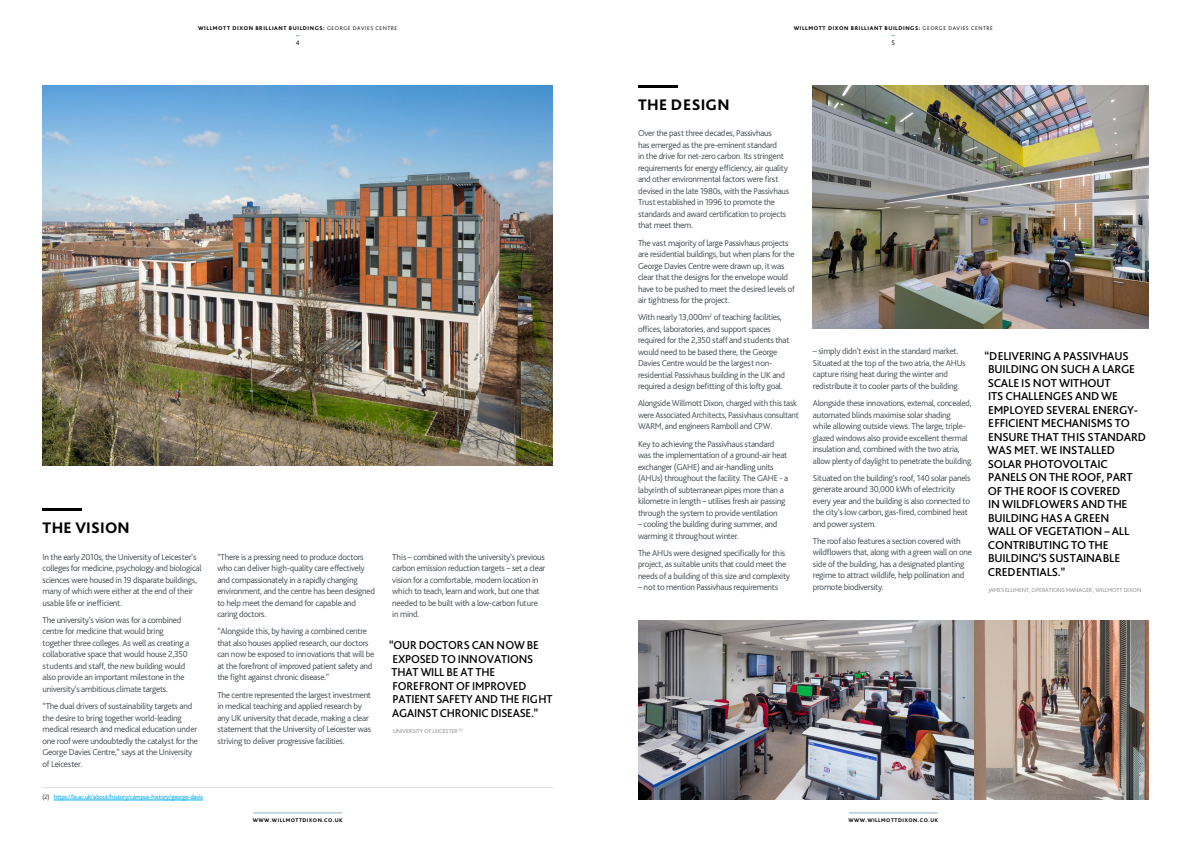
<style>
.page{position:relative;width:1191px;height:842px;background:#fff}
.page>*{position:absolute;margin:0;border:0;box-sizing:border-box;transform-origin:0 0}
.t1{font:800 16px "Bliss Pro";color:#000}
.t2{font:500 12px/13.5px "Bliss Pro";letter-spacing:-.015em;color:#000}
.t3{font:300 9px/11.5px "Bliss Pro";letter-spacing:-.03em;color:#424950}
.t4{font:300 7px "Bliss Pro";color:#000}
.t5{font:6.5px "Bliss Pro";letter-spacing:-.03em;color:#00aeef}
.t6{font:6px "Bliss Pro";letter-spacing:-.015em;color:#939598}
.t7{font:800 5.8px "Bliss Pro";letter-spacing:.1em;color:#000}
.t8{font:800 5.5px "Bliss Pro";letter-spacing:.085em;color:#000}
.t9{font:3.5px "Bliss Pro";color:#939598}
.s1{font-weight:300}
.s2{color:#424950}
</style>
<div class="page">
<hr style="left:253px;top:812px;width:89px;height:1px;background:#8bb1c5">
<hr style="left:849px;top:812px;width:88px;height:1px;background:#8bb1c5">
<hr style="left:43px;top:508px;width:39px;height:3px;background:#000">
<hr style="left:638px;top:85px;width:39px;height:3px;background:#000">
<hr style="left:43px;top:787px;width:510px;height:1px;background:#dcddde">
<hr style="left:54px;top:800px;width:149px;height:1px;background:#00aeef">
<img style="left:43px;top:85px;width:510px;height:381px">
<img style="left:638px;top:620px;width:510px;height:179px">
<img style="left:813px;top:85px;width:335px;height:243px">
<p class="t7" style="left:198px;top:25px;width:201px">WILLMOTT DIXON BRILLIANT BUILDINGS: <span class="s1">GEORGE DAVIES CENTRE</span></p>
<p class="t7" style="left:793px;top:25px;width:201px">WILLMOTT DIXON BRILLIANT BUILDINGS: <span class="s1">GEORGE DAVIES CENTRE</span></p>
<p class="t4" style="left:296px;top:38px;width:5px">4</p>
<p class="t4" style="left:891px;top:38px;width:5px">5</p>
<h1 class="t1" style="left:43px;top:518px;width:11px">THE</h1>
<h1 class="t1" style="left:75px;top:518px;width:10px">VISION</h1>
<p class="t3" style="left:43px;top:551px;width:161px">In the early 2010s, the University of Leicester’s colleges for medicine, psychology and biological sciences were housed in 19 disparate buildings, many of which were either at the end of their usable life or inefficient.</p>
<p class="t3" style="left:43px;top:614px;width:148px">The university’s vision was for a combined centre for medicine that would bring together three colleges. As well as creating a collaborative space that would house 2,350 students and staff, the new building would also provide an important milestone in the university’s ambitious climate targets.</p>
<p class="t3" style="left:43px;top:700px;width:157px">“The dual drivers of sustainability targets and the desire to bring together world-leading medical research and medical education under one roof were undoubtedly the catalyst for the George Davies Centre,” says at the University of Leicester.</p>
<p class="t5" style="left:43px;top:793px;width:162px"><span class="s2">(2)</span> HTTPS://LE.AC.UK/ABOUT/HISTORY/CAMPUS-HISTORY/GEORGE-DAVIS</p>
<p class="t3" style="left:217px;top:551px;width:159px">“There is a pressing need to produce doctors who can deliver high-quality care effectively and compassionately in a rapidly changing environment, and the centre has been designed to help meet the demand for capable and caring doctors.</p>
<p class="t3" style="left:217px;top:625px;width:158px">“Alongside this, by having a combined centre that also houses applied research, our doctors can now be exposed to innovations that will be at the forefront of improved patient safety and the fight against chronic disease.”</p>
<p class="t3" style="left:217px;top:688px;width:155px">The centre represented the largest investment in medical teaching and applied research by any UK university that decade, making a clear statement that the University of Leicester was striving to deliver progressive facilities.</p>
<p class="t3" style="left:392px;top:551px;width:155px">This – combined with the university’s previous carbon emission reduction targets – set a clear vision for a comfortable, modern location in which to teach, learn and work, but one that needed to be built with a low-carbon future in mind.</p>
<h2 class="t2" style="left:389px;top:638px;width:165px">“OUR DOCTORS CAN NOW BE<br>EXPOSED TO INNOVATIONS<br>THAT WILL BE AT THE<br>FOREFRONT OF IMPROVED<br>PATIENT SAFETY AND THE FIGHT<br>AGAINST CHRONIC DISEASE.”</h2>
<p class="t6" style="left:393px;top:727px;width:8px">UNIVERSIT</p>
<p class="t6" style="left:420px;top:727px;width:19px">Y OF LEICESTER</p>
<p class="t9" style="left:459px;top:727px;width:5px">(2)</p>
<h1 class="t1" style="left:638px;top:95px;width:11px">THE</h1>
<h1 class="t1" style="left:671px;top:95px;width:58px">DESIGN</h1>
<p class="t3" style="left:638px;top:127px;width:153px">Over the past three decades, Passivhaus<br>has emerged as the pre-eminent standard<br>in the drive for net-zero carbon. Its stringent requirements for energy efficiency, air quality and other environmental factors were first devised in the late 1980s, with the Passivhaus Trust established in 1996 to promote the standards and award certification to projects that meet them.</p>
<p class="t3" style="left:638px;top:237px;width:158px">The vast majority of large Passivhaus projects are residential buildings, but when plans for the George Davies Centre were drawn up, it was clear that the designs for the envelope would have to be pushed to meet the desired levels of air tightness for the project.</p>
<p class="t3" style="left:638px;top:311px;width:153px">With nearly 13,000m<sup>2</sup> of teaching facilities, offices, laboratories, and support spaces required for the 2,350 staff and students that would need to be based there, the George Davies Centre would be the largest non&shy;residential Passivhaus building in the UK and required a design befitting of this lofty goal.</p>
<p class="t3" style="left:638px;top:397px;width:162px">Alongside Willmott Dixon, charged with this task were Associated Architects, Passivhaus consultant<br>WARM, and engineers Ramboll and CPW.</p>
<p class="t3" style="left:638px;top:438px;width:152px">Key to achieving the Passivhaus standard was the implementation of a ground-air heat exchanger (GAHE) and air-handling units (AHUs) throughout the facility. The GAHE - a labyrinth of subterranean pipes more than a kilometre in length – utilises fresh air passing through the system to provide ventilation</p>
<p class="t3" style="left:638px;top:518px;width:141px">– cooling the building during summer, and warming it throughout winter.</p>
<p class="t3" style="left:638px;top:547px;width:153px">The AHUs were designed specifically for this project, as suitable units that could meet the needs of a building of this size and complexity</p>
<p class="t3" style="left:638px;top:581px;width:142px">– not to mention Passivhaus requirements</p>
<p class="t3" style="left:813px;top:345px;width:154px">– simply didn’t exist in the standard market.<br>Situated at the top of the two atria, the AHUs capture rising heat during the winter and redistribute it to cooler parts of the building.</p>
<p class="t3" style="left:813px;top:397px;width:161px">Alongside these innovations, external, concealed, automated blinds maximise solar shading<br>while allowing outside views. The large, triple&shy;glazed windows also provide excellent thermal insulation and, combined with the two atria, allow plenty of daylight to penetrate the building.</p>
<p class="t3" style="left:813px;top:472px;width:159px">Situated on the building’s roof, 140 solar panels generate around 30,000 kWh of electricity every year and the building is also connected to the city’s low carbon, gas-fired, combined heat and power system.</p>
<p class="t3" style="left:813px;top:535px;width:161px">The roof also features a section covered with wildflowers that, along with a green wall on one side of the building, has a designated planting regime to attract wildlife, help pollination and promote biodiversity.</p>
<p class="t2" style="left:984px;top:349px;width:163px">“D ELIVERING A PASSIVHAUS<br>BUILDING ON SUCH A LARGE<br>SCALE IS NOT WITHOUT<br>ITS CHALLENGES AND WE<br>EMPLOYED SEVERAL ENERGY-<br>EFFICIENT MECHANISMS TO<br>ENSURE THAT THIS STANDARD<br>WAS MET. WE INSTALLED<br>SOLAR PHOTOVOLTAIC<br>PANELS ON THE ROO F, PART<br>OF THE ROOF IS COVERED<br>IN WILDFLOWERS AND THE<br>BUILDING HAS A GREEN<br>WALL OF VEGETATION – ALL<br>CONTRIBUTING TO THE<br>BUILDING’S SUSTAINABLE<br>CREDENTIALS.”</p>
<p class="t6" style="left:988px;top:586px;width:7px">JAMES</p>
<p class="t6" style="left:1005px;top:586px;width:7px">ELLIMENT</p>
<p class="t6" style="left:1029px;top:586px;width:7px">, OPERATIONS</p>
<p class="t6" style="left:1066px;top:586px;width:5px">MANAGER</p>
<p class="t6" style="left:1093px;top:586px;width:12px">, WILLMOTT</p>
<p class="t6" style="left:1123px;top:586px;width:14px">DIXON</p>
<p class="t8" style="left:253px;top:817px;width:91px">WWW.WILLMOTTDIXON.CO.UK</p>
<p class="t8" style="left:848px;top:817px;width:91px">WWW.WILLMOTTDIXON.CO.UK</p>
</div>
